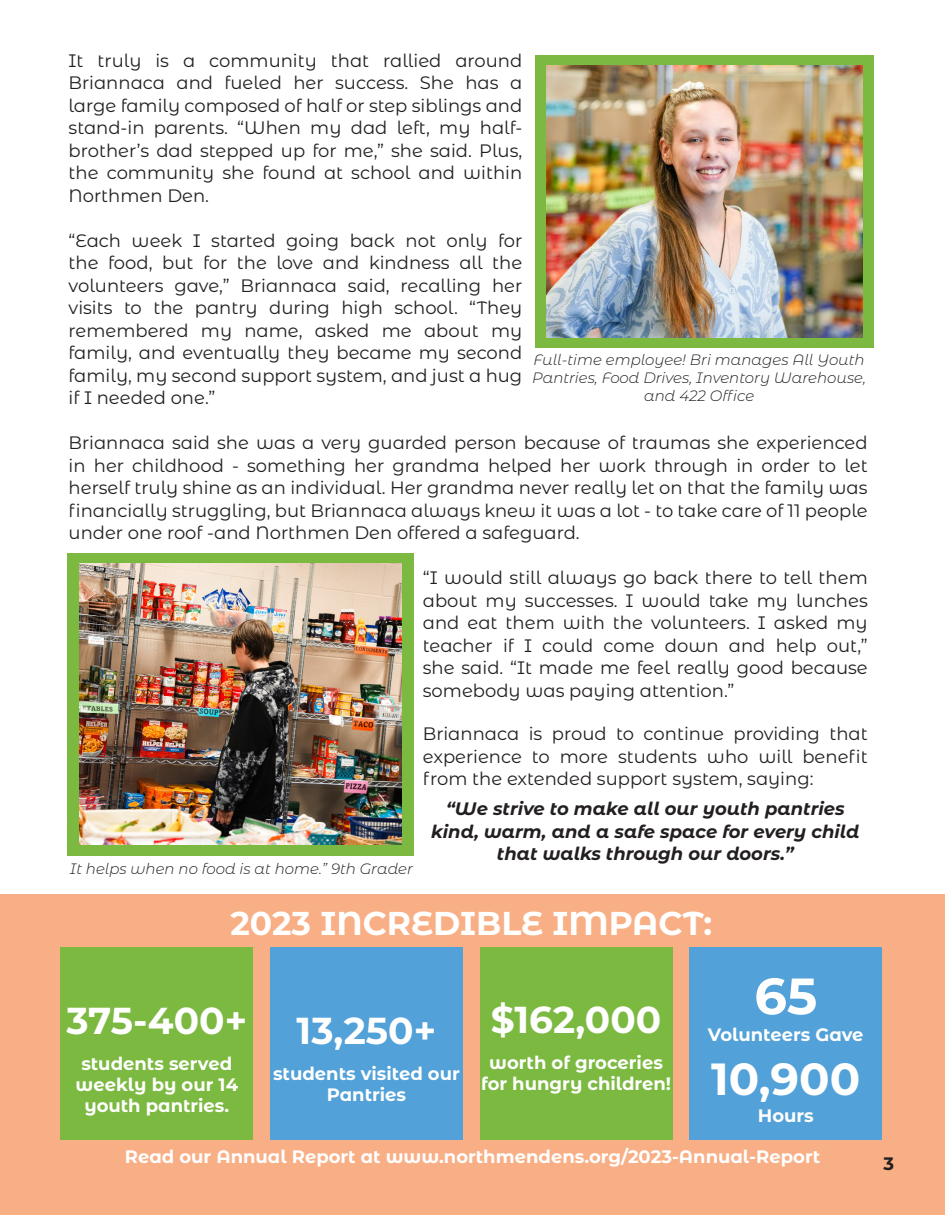
<style>
.page{position:relative;width:945px;height:1215px;background:#fff}
.page>*{position:absolute;margin:0;border:0;box-sizing:border-box;transform-origin:0 0}
.t1{font:700 51px "Montserrat Alternates";color:#fff}
.t2{font:700 45px "Montserrat Alternates";color:#fff}
.t3{font:700 37.5px "Montserrat Alternates";color:#fff}
.t4{font:700 33px "Montserrat Alternates";color:#fff}
.t5{font:18px/22.5px "Montserrat Alternates";color:#231f20;text-align:justify}
.t6{font:700 18px/21px "Montserrat Alternates";color:#fff;text-align:center}
.t7{font:italic 700 18px/22.5px "Montserrat Alternates";color:#231f20;text-align:center}
.t8{font:700 18px "Montserrat Alternates";color:#231f20}
.t9{font:italic 300 15px/18px "Montserrat Alternates";color:#231f20;text-align:center}
</style>
<div class="page">
<div style="left:535px;top:55px;width:339px;height:292px;background:#7cb941"></div>
<img style="left:546px;top:66px;width:316px;height:271px">
<div style="left:0;top:895px;width:945px;height:320px;background:#f9af85"></div>
<div style="left:61px;top:948px;width:192px;height:192px;background:#7cb941"></div>
<div style="left:270px;top:948px;width:192px;height:192px;background:#52a1d8"></div>
<div style="left:480px;top:948px;width:192px;height:192px;background:#7cb941"></div>
<div style="left:690px;top:948px;width:192px;height:192px;background:#52a1d8"></div>
<div style="left:67px;top:553px;width:347px;height:303px;background:#7cb941"></div>
<img style="left:79px;top:564px;width:322px;height:281px">
<p class="t5" style="left:69px;top:48px;width:455px">It truly is a community that rallied around Briannaca and fueled her success. She has a large family composed of half or step siblings and stand-in parents. “When my dad left, my half&shy;brother’s dad stepped up for me,” she said. Plus, the community she found at school and within Northmen Den.</p>
<p class="t5" style="left:69px;top:228px;width:455px">“Each week I started going back not only for the food, but for the love and kindness all the volunteers gave,” Briannaca said, recalling her visits to the pantry during high school. “They remembered my name, asked me about my family, and eventually they became my second family, my second support system, and just a hug if I needed one.”</p>
<p class="t5" style="left:69px;top:431px;width:801px">Briannaca said she was a very guarded person because of traumas she experienced in her childhood - something her grandma helped her work through in order to let herself truly shine as an individual. Her grandma never really let on that the family was financially struggling, but Briannaca always knew it was a lot - to take care of 11 people under one roof -and Northmen Den offered a safeguard.</p>
<p class="t5" style="left:423px;top:566px;width:447px">“I would still always go back there to tell them about my successes. I would take my lunches and eat them with the volunteers. I asked my teacher if I could come down and help out,” she said. “It made me feel really good because somebody was paying attention.”</p>
<p class="t5" style="left:423px;top:722px;width:446px">Briannaca is proud to continue providing that experience to more students who will benefit from the extended support system, saying:</p>
<p class="t7" style="left:431px;top:797px;width:430px">“We strive to make all our youth pantries kind, warm, and a safe space for every child that walks through our doors.”</p>
<p class="t9" style="left:532px;top:350px;width:336px">Full-time employee! Bri manages All Youth<br>Pantries, Food Drives, Inventory Warehouse, and 422 Office</p>
<p class="t9" style="left:70px;top:859px;width:345px">It helps when no food is at home.” 9th Grader</p>
<p class="t4" style="left:231px;top:900px;width:483px">2023 INCREDIBLE IMPACT:</p>
<p class="t3" style="left:66px;top:993px;width:182px">375-400+</p>
<p class="t6" style="left:76px;top:1052px;width:164px">students served weekly by our 14 youth pantries.</p>
<p class="t3" style="left:297px;top:1004px;width:141px">13,250+</p>
<p class="t6" style="left:273px;top:1062px;width:188px">students visited our<br>Pantries</p>
<p class="t3" style="left:491px;top:993px;width:172px">$162,000</p>
<p class="t6" style="left:481px;top:1051px;width:191px">worth of groceries for hungry children!</p>
<p class="t1" style="left:754px;top:959px;width:64px">65</p>
<p class="t6" style="left:708px;top:1023px;width:157px">Volunteers Gave</p>
<p class="t2" style="left:711px;top:1047px;width:151px">10,900</p>
<p class="t6" style="left:758px;top:1104px;width:57px">Hours</p>
<p class="t6" style="left:125px;top:1145px;width:697px">Read our Annual Report at www.northmendens.org/2023-Annual-Report</p>
<p class="t8" style="left:884px;top:1151px;width:12px">3</p>
</div>
